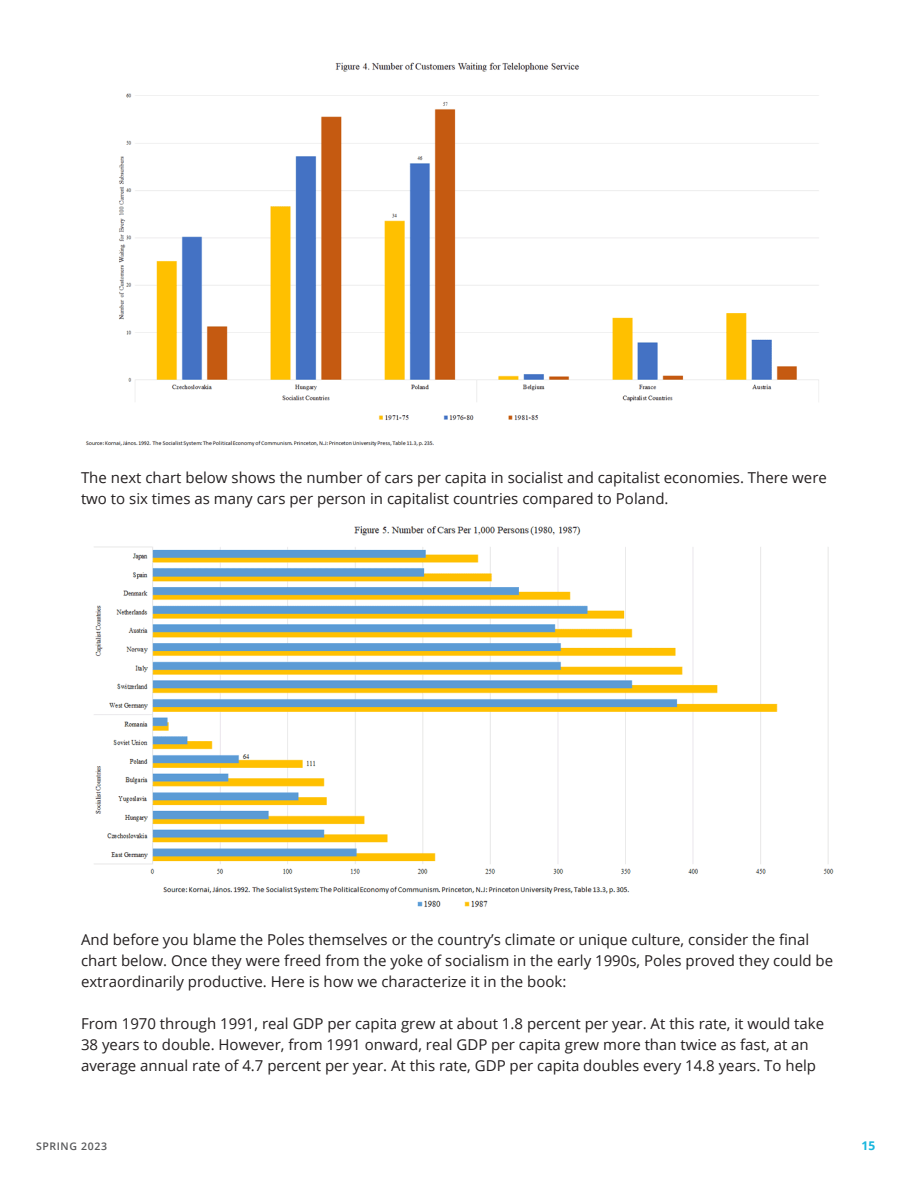
<style>
.page{position:relative;width:918px;height:1188px;background:#fff}
.page>*{position:absolute;margin:0;border:0;box-sizing:border-box;transform-origin:0 0}
.Main_Body_Copy{font:15px/21px "Open Sans";color:#231f20}
.t1{font:700 12px "Open Sans";color:#18b6dd}
.t2{font:600 10.5px "Open Sans";letter-spacing:.06em;color:#57585a}
</style>
<div class="page">
<img style="left:94px;top:526px;width:740px;height:381px">
<img style="left:85px;top:62px;width:734px;height:385px">
<p class="Main_Body_Copy" style="left:81px;top:467px;width:747px">The next chart below shows the number of cars per capita in socialist and capitalist economies. There were two to six times as many cars per person in capitalist countries compared to Poland.</p>
<p class="Main_Body_Copy" style="left:81px;top:929px;width:754px">And before you blame the Poles themselves or the country’s climate or unique culture, consider the final chart below. Once they were freed from the yoke of socialism in the early 1990s, Poles proved they could be extraordinarily productive. Here is how we characterize it in the book:</p>
<p class="Main_Body_Copy" style="left:81px;top:1013px;width:745px">From 1970 through 1991, real GDP per capita grew at about 1.8 percent per year. At this rate, it would take<br>38 years to double. However, from 1991 onward, real GDP per capita grew more than twice as fast, at an average annual rate of 4.7 percent per year. At this rate, GDP per capita doubles every 14.8 years. To help</p>
<p class="t2" style="left:36px;top:1139px;width:73px">SPRING 2023</p>
<p class="t1" style="left:862px;top:1137px;width:15px">15</p>
</div>
